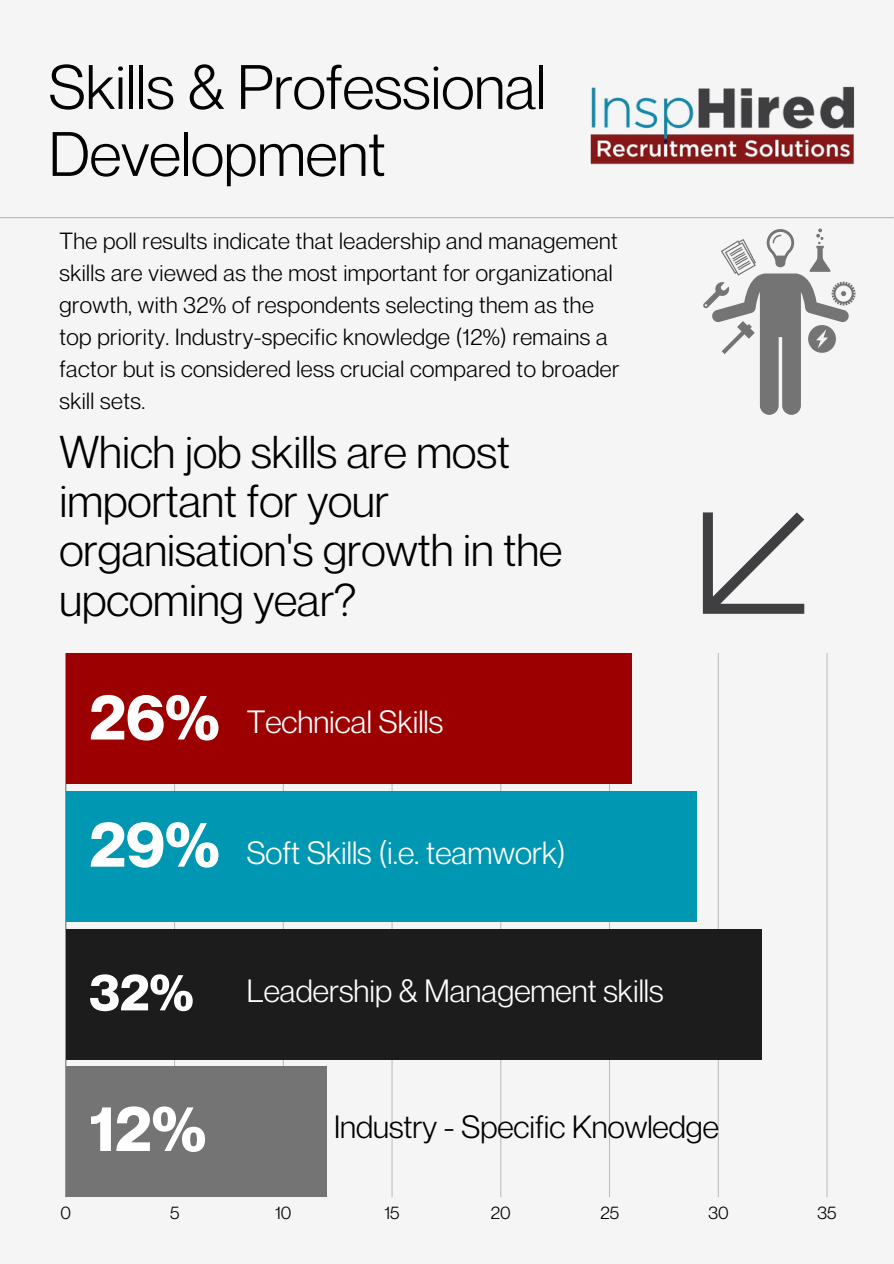
<style>
.page{position:relative;width:894px;height:1264px;background:#fff}
.page>*{position:absolute;margin:0;border:0;box-sizing:border-box;transform-origin:0 0}
.t1{font:700 63px "Neue Montreal";color:#fff}
.t2{font:61.2px/66.9px "Neue Montreal";color:#000}
.t3{font:700 50.85px "Neue Montreal";color:#fff}
.t4{font:45px/49.2px "Neue Montreal";color:#000}
.t5{font:31.5px "Neue Montreal";color:#fff}
.t6{font:31.5px "Neue Montreal";color:#000}
.t7{font:22.95px/32px "Neue Montreal";letter-spacing:.02em;color:#000}
.t8{font:17.7px "Neue Montreal";color:#000}
</style>
<div class="page">
<div style="left:0;top:0;width:893px;height:1263px;background:#f5f5f5"></div>
<hr style="left:0;top:217px;width:893px;height:1px;background:#b7b7b7">
<hr style="left:65px;top:653px;width:1px;height:544px;background:#929292">
<hr style="left:174px;top:653px;width:1px;height:544px;background:#000;opacity:.25">
<hr style="left:283px;top:653px;width:1px;height:544px;background:#000;opacity:.25">
<hr style="left:391px;top:653px;width:1px;height:544px;background:#dadada">
<hr style="left:500px;top:653px;width:1px;height:544px;background:#cacaca">
<hr style="left:609px;top:653px;width:1px;height:544px;background:#bababa">
<hr style="left:717px;top:653px;width:1px;height:544px;background:#e8e8e8">
<hr style="left:826px;top:653px;width:1px;height:544px;background:#d8d8d8">
<div style="left:66px;top:653px;width:565px;height:131px;background:#9d0000"></div>
<div style="left:66px;top:790px;width:630px;height:131px;background:#0097b2"></div>
<div style="left:66px;top:928px;width:695px;height:131px;background:#1c1c1c"></div>
<div style="left:66px;top:1066px;width:261px;height:131px;background:#747474"></div>
<svg style="left:702px;top:512px;width:102px;height:101px"></svg>
<img style="left:590px;top:86px;width:265px;height:79px">
<svg style="left:703px;top:228px;width:152px;height:187px"></svg>
<h5 class="t2" style="left:49px;top:53px;width:499px">Skills &amp; Professional<br>Development</h5>
<p class="t7" style="left:59px;top:225px;width:561px">The poll results indicate that leadership and management skills are viewed as the most important for organizational growth, with 32% of respondents selecting them as the top priority. Industry-specific knowledge (12%) remains a factor but is considered less crucial compared to broader skill sets.</p>
<h3 class="t4" style="left:59px;top:427px;width:504px">Which job skills are most important for your organisation's growth in the upcoming year?</h3>
<h1 class="t1" style="left:89px;top:678px;width:132px">26%</h1>
<p class="t5" style="left:246px;top:702px;width:198px">Technical Skills</p>
<h5 class="t1" style="left:89px;top:805px;width:132px">29%</h5>
<h4 class="t5" style="left:246px;top:833px;width:320px">Soft Skills (i.e. teamwork)</h4>
<h1 class="t3" style="left:89px;top:961px;width:106px">32%</h1>
<h5 class="t1" style="left:89px;top:1089px;width:118px">12%</h5>
<p class="t5" style="left:246px;top:971px;width:418px">Leadership &amp; Management skills</p>
<p class="t6" style="left:334px;top:1107px;width:386px">Industry - Specific Knowledge</p>
<p class="t8" style="left:61px;top:1201px;width:12px">0</p>
<p class="t8" style="left:170px;top:1201px;width:11px">5</p>
<p class="t8" style="left:275px;top:1201px;width:18px">10</p>
<p class="t8" style="left:384px;top:1201px;width:17px">15</p>
<p class="t8" style="left:490px;top:1201px;width:21px">20</p>
<p class="t8" style="left:600px;top:1201px;width:20px">25</p>
<p class="t8" style="left:708px;top:1201px;width:22px">30</p>
<p class="t8" style="left:817px;top:1201px;width:21px">35</p>
</div>
